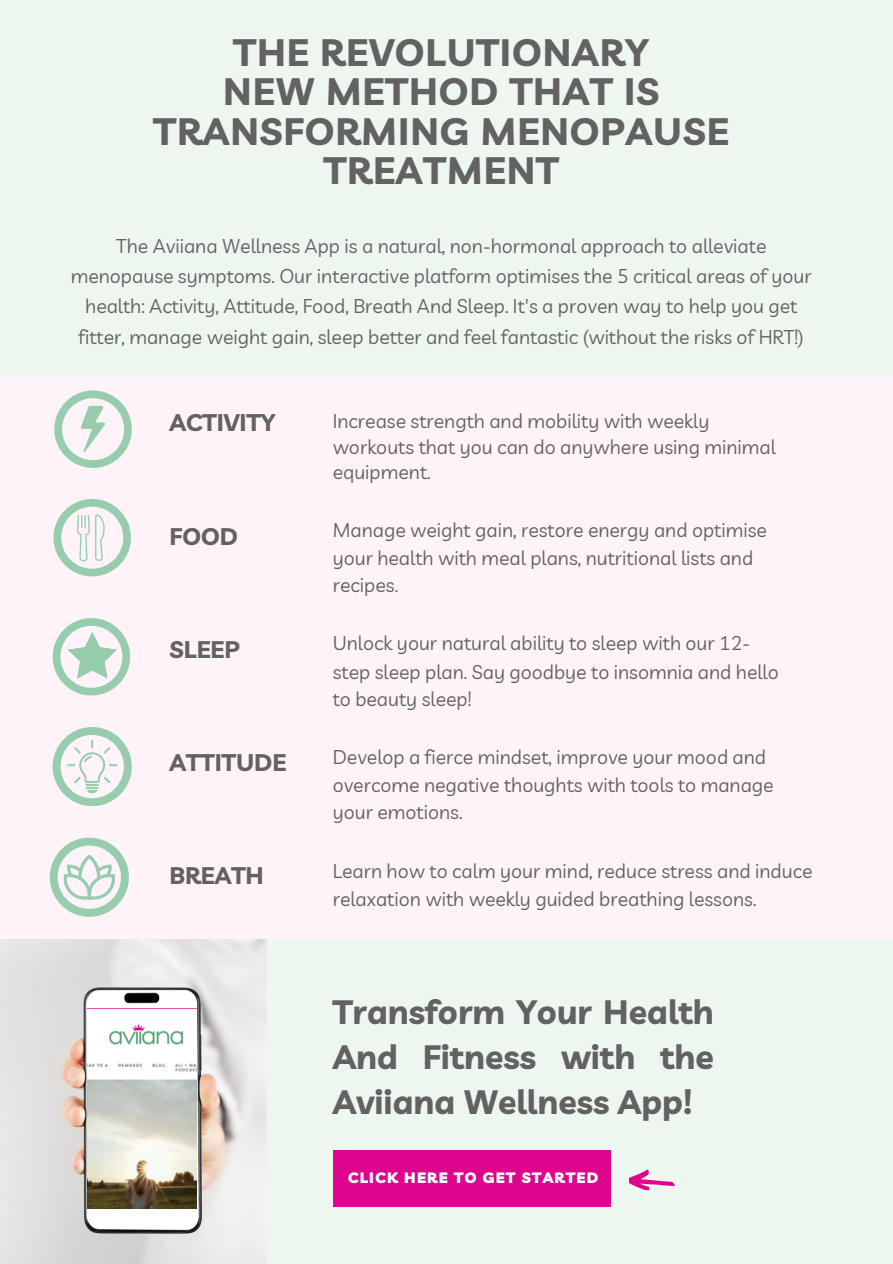
<style>
.page{position:relative;width:893px;height:1264px;background:#fff}
.page>*{position:absolute;margin:0;border:0;box-sizing:border-box;transform-origin:0 0}
.t1{font:700 38.1px/39.3px "Livvic";letter-spacing:.025em;color:#626262;text-align:center}
.t2{font:700 33.75px/45px "Livvic";color:#626262;text-align:justify}
.t3{font:700 24px "Livvic";color:#626262}
.t4{font:19.5px/30.3px "Livvic";color:#626262}
.t5{font:900 15px "Livvic";letter-spacing:.085em;color:#fff}
</style>
<div class="page">
<div style="left:0;top:0;width:892px;height:1263px;background:#edf7ef"></div>
<div style="left:0;top:377px;width:892px;height:562px;background:#fff3fa"></div>
<img style="left:0;top:939px;width:266px;height:324px">
<img style="left:87px;top:1008px;width:109px;height:200px">
<svg style="left:628px;top:1169px;width:47px;height:21px"></svg>
<div style="left:332px;top:1149px;width:278px;height:57px;background:#dd068d"></div>
<svg style="left:53px;top:499px;width:78px;height:77px"></svg>
<svg style="left:53px;top:618px;width:77px;height:77px"></svg>
<svg style="left:53px;top:727px;width:78px;height:79px"></svg>
<svg style="left:50px;top:837px;width:79px;height:79px"></svg>
<svg style="left:54px;top:390px;width:78px;height:78px"></svg>
<p class="t1" style="left:233px;top:32px;width:417px">THE REVOLUTIONARY</p>
<p class="t1" style="left:154px;top:71px;width:576px">NEW METHOD THAT IS<br>TRANSFORMING MENOPAUSE<br>TREATMENT</p>
<p class="t4" style="left:71px;top:230px;width:742px;text-align:center">The Aviiana Wellness App is a natural, non-hormonal approach to alleviate menopause symptoms. Our interactive platform optimises the 5 critical areas of your health: Activity, Attitude, Food, Breath And Sleep. It's a proven way to help you get fitter, manage weight gain, sleep better and feel fantastic (without the risks of HRT!)</p>
<p class="t3" style="left:170px;top:407px;width:107px">ACTIVITY</p>
<p class="t3" style="left:170px;top:520px;width:70px">FOOD</p>
<p class="t3" style="left:170px;top:633px;width:72px">SLEEP</p>
<p class="t3" style="left:170px;top:746px;width:118px">ATTITUDE</p>
<p class="t3" style="left:170px;top:859px;width:96px">BREATH</p>
<p class="t4" style="left:332px;top:405px;width:378px">Increase strength and mobility with weekly</p>
<p class="t4" style="left:332px;top:433px;width:444px;line-height:25.8px">workouts that you can do anywhere using minimal equipment.</p>
<p class="t4" style="left:332px;top:514px;width:436px">Manage weight gain, restore energy and optimise</p>
<p class="t4" style="left:332px;top:542px;width:422px">your health with meal plans, nutritional lists and</p>
<p class="t4" style="left:332px;top:569px;width:67px">recipes.</p>
<p class="t4" style="left:332px;top:628px;width:419px">Unlock your natural ability to sleep with our 12-</p>
<p class="t4" style="left:332px;top:656px;width:447px">step sleep plan. Say goodbye to insomnia and hello</p>
<p class="t4" style="left:332px;top:683px;width:140px">to beauty sleep!</p>
<p class="t4" style="left:332px;top:741px;width:435px">Develop a fierce mindset, improve your mood and</p>
<p class="t4" style="left:332px;top:769px;width:442px">overcome negative thoughts with tools to manage</p>
<p class="t4" style="left:332px;top:796px;width:131px">your emotions.</p>
<p class="t4" style="left:332px;top:855px;width:481px">Learn how to calm your mind, reduce stress and induce</p>
<p class="t4" style="left:332px;top:883px;width:425px">relaxation with weekly guided breathing lessons.</p>
<p class="t2" style="left:332px;top:989px;width:382px">Transform Your Health And Fitness with the Aviiana Wellness App!</p>
<p class="t5" style="left:348px;top:1167px;width:251px">CLICK HERE TO GET STARTED</p>
</div>
